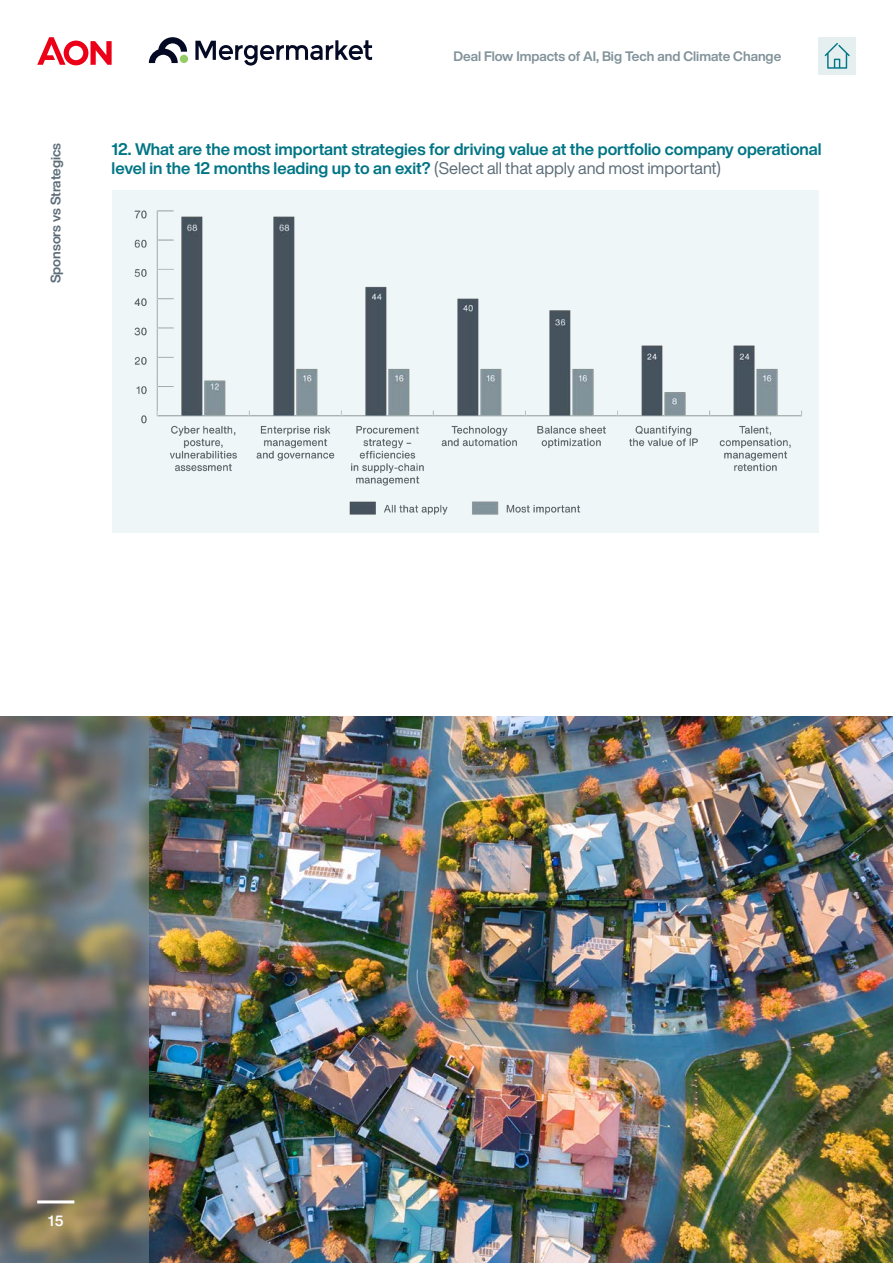
<style>
.page{position:relative;width:893px;height:1263px;background:#fff}
.page>*{position:absolute;margin:0;border:0;box-sizing:border-box;transform-origin:0 0}
.Body_Copy_9pt{font:700 16.5px/18.9px "Helvetica Now Display";color:#007585}
.Page_number{font:500 14.55px "Helvetica Now Text";color:#fff}
.Introduction_text_20pt{font:700 13.5px "Helvetica Now Display";color:#82939a}
.Introduction_text_20pt-2{font:700 13.5px "Helvetica Now Display";color:#5d6d78}
.s1{font-weight:400;color:#5d6d78}
</style>
<div class="page">
<img style="left:149px;top:716px;width:744px;height:547px">
<img style="left:0;top:716px;width:149px;height:547px">
<div style="left:819px;top:37px;width:37px;height:37px;background:#e5eff0"></div>
<svg style="left:824px;top:43px;width:26px;height:26px"></svg>
<hr style="left:37px;top:1200px;width:37px;height:3px;background:#fff">
<img style="left:112px;top:191px;width:707px;height:342px">
<svg style="left:149px;top:37px;width:38px;height:26px"></svg>
<svg style="left:195px;top:40px;width:177px;height:26px"></svg>
<svg style="left:37px;top:37px;width:75px;height:28px"></svg>
<p class="Introduction_text_20pt" style="left:453px;top:47px;width:329px">Deal Flow Impacts of AI, Big Tech and Climate Change</p>
<p class="Introduction_text_20pt-2" style="left:47px;top:283px;width:142px;rotate:-90deg">Sponsors vs Strategics</p>
<p class="Body_Copy_9pt" style="left:112px;top:139px;width:711px">12. What are the most important strategies for driving value at the portfolio company operational level in the 12 months leading up to an exit? <span class="s1">(Select all that apply and most important)</span></p>
<p class="Page_number" style="left:48px;top:1211px;width:18px">15</p>
</div>
